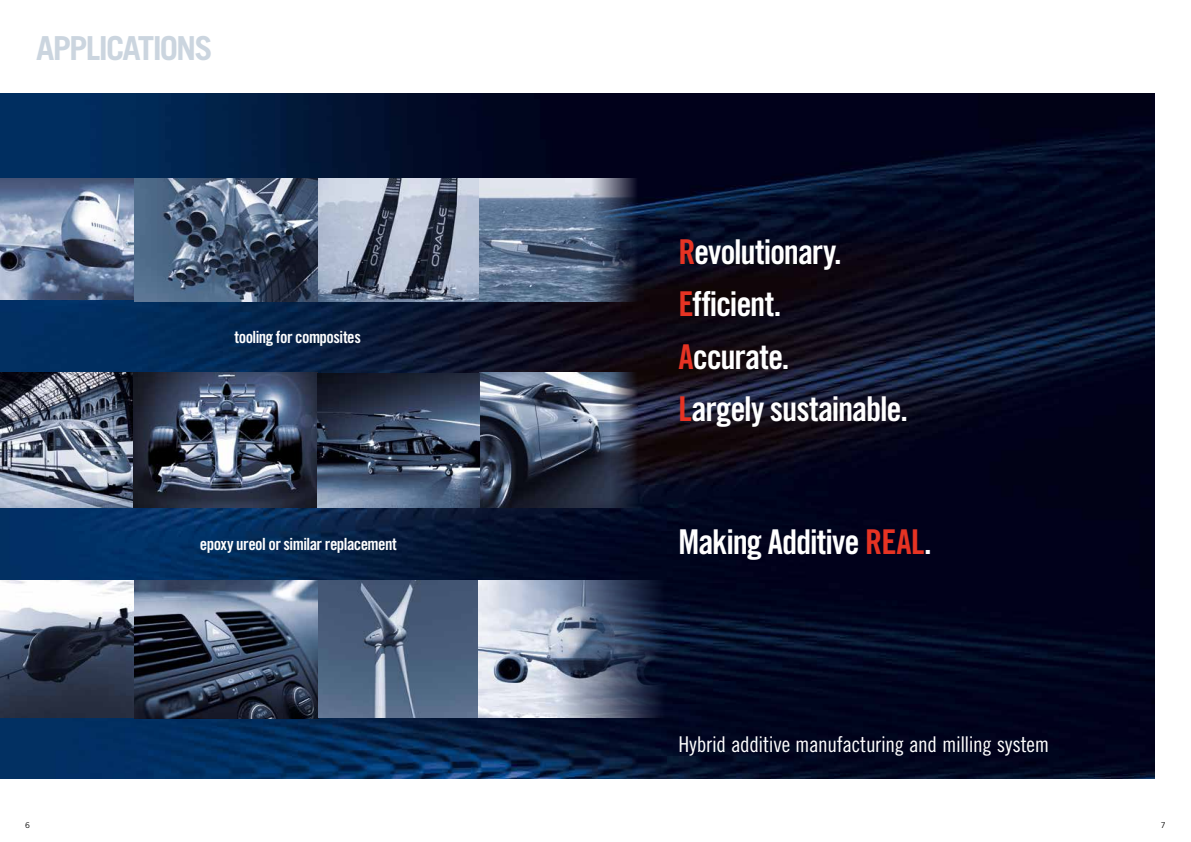
<style>
.page{position:relative;width:1191px;height:842px;background:#fff}
.page>*{position:absolute;margin:0;border:0;box-sizing:border-box;transform-origin:0 0}
.t1{font:34.2px/52.4px "Trade Gothic LT Std Bd Cn 20";letter-spacing:-.035em;color:#fff}
.t2{font:700 33.1px "Trade Gothic LT Std";letter-spacing:-.055em;color:#cbd5df}
.t3{font:21.7px "Trade Gothic LT Std Cn 18";letter-spacing:-.015em;color:#fff}
.t4{font:16.8px "Trade Gothic LT Std Bd Cn 20";letter-spacing:-.035em;color:#fff}
.t5{font:8px "Trade Gothic LT Std";color:#000}
.s1{color:#e63323}
</style>
<div class="page">
<img style="left:0;top:94px;width:1154px;height:685px">
<img style="left:0;top:179px;width:134px;height:120px">
<img style="left:134px;top:179px;width:345px;height:122px">
<svg style="left:479px;top:179px;width:185px;height:122px;background:#596982"></svg>
<img style="left:134px;top:373px;width:503px;height:134px">
<svg style="left:0;top:373px;width:134px;height:134px;background:#707889"></svg>
<img style="left:0;top:581px;width:678px;height:137px">
<p class="t2" style="left:36px;top:28px;width:178px">APPLICATIONS</p>
<p class="t4" style="left:235px;top:327px;width:128px">tooling for composites</p>
<p class="t4" style="left:200px;top:534px;width:198px">epoxy ureol or similar replacement</p>
<p class="t1" style="left:678px;top:225px;width:231px"><span class="s1">R</span>evolutionary.<br><span class="s1">E</span>fficient.<br><span class="s1">A</span>ccurate.<br><span class="s1">L</span>argely sustainable.</p>
<p class="t1" style="left:678px;top:515px;width:255px">Making Additive <span class="s1">REAL</span>.</p>
<p class="t3" style="left:678px;top:732px;width:372px">Hybrid additive manufacturing and milling system</p>
<p class="t5" style="left:25px;top:820px;width:6px">6</p>
<p class="t5" style="left:1160px;top:820px;width:6px">7</p>
</div>
